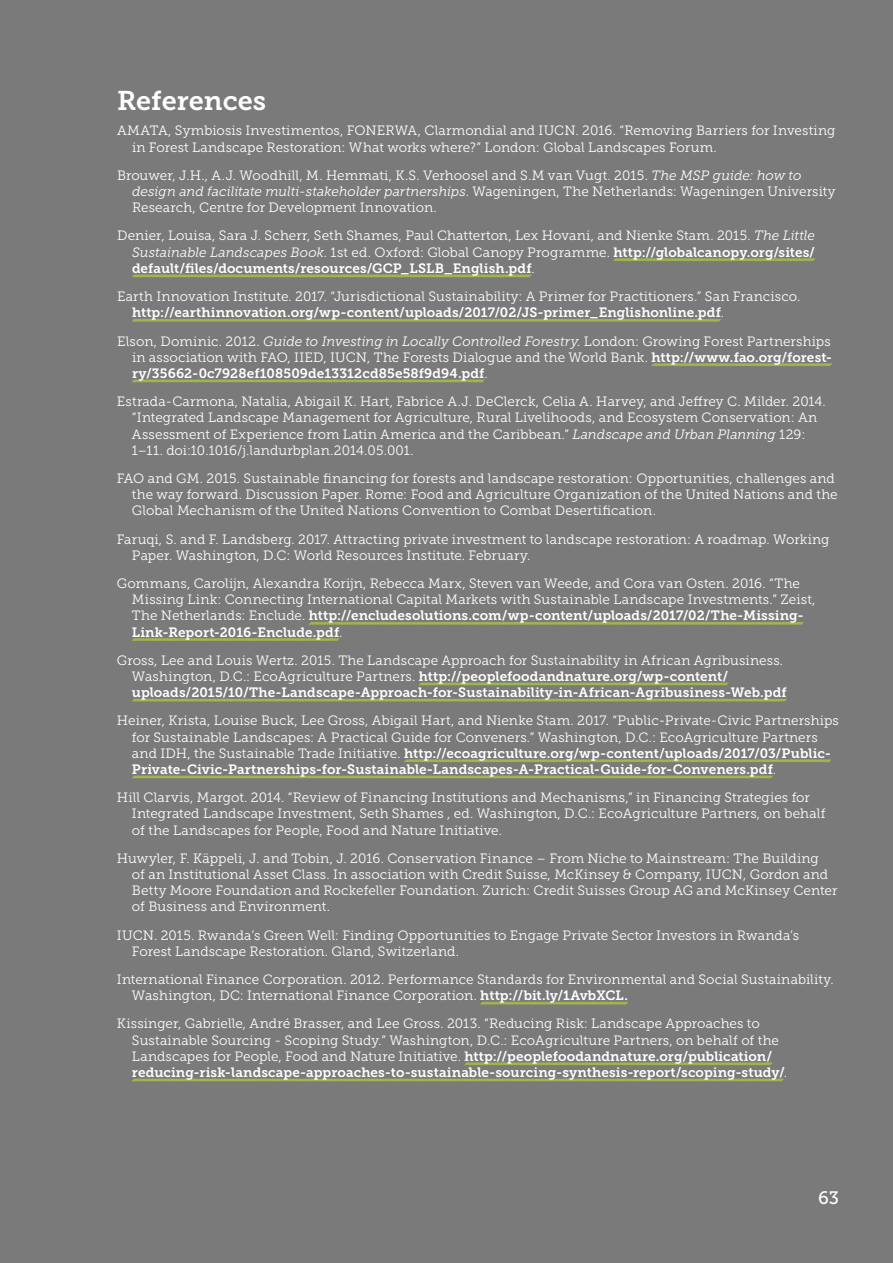
<style>
.page{position:relative;width:893px;height:1263px;background:#7a7a7a}
.page>*{position:absolute;margin:0;border:0;box-sizing:border-box;transform-origin:0 0}
.t1{font:27px "Museo Slab 700";color:#fff}
.t2{font:18px "Museo Slab 500";color:#fff}
.t3{font:13.5px/16.2px "Museo Slab 300";letter-spacing:.01em;color:#fff}
.t4{font:13.5px/16.2px "Museo Slab 700";letter-spacing:.005em;color:#fff}
.s1{font-style:italic}
.s2{font-family:"Museo Slab 700"}
.s3{font-family:"Museo Slab 300"}
</style>
<div class="page">
<svg style="left:613px;top:258px;width:202px;height:3px"></svg>
<svg style="left:132px;top:274px;width:400px;height:4px"></svg>
<svg style="left:132px;top:319px;width:589px;height:3px"></svg>
<svg style="left:651px;top:363px;width:181px;height:3px"></svg>
<svg style="left:132px;top:379px;width:353px;height:4px"></svg>
<svg style="left:309px;top:622px;width:495px;height:3px"></svg>
<svg style="left:132px;top:638px;width:207px;height:3px"></svg>
<svg style="left:419px;top:682px;width:309px;height:4px"></svg>
<svg style="left:132px;top:698px;width:655px;height:4px"></svg>
<svg style="left:404px;top:759px;width:427px;height:3px"></svg>
<svg style="left:132px;top:775px;width:641px;height:4px"></svg>
<svg style="left:480px;top:1001px;width:148px;height:4px"></svg>
<svg style="left:464px;top:1062px;width:309px;height:4px"></svg>
<svg style="left:132px;top:1078px;width:652px;height:4px"></svg>
<h1 class="t1" style="left:117px;top:86px;width:151px">References</h1>
<p class="t3" style="left:132px;top:123px;width:705px;text-indent:-15px">AMATA, Symbiosis Investimentos, FONERWA, Clarmondial and IUCN. 2016. “Removing Barriers for Investing in Forest Landscape Restoration: What works where?” London: Global Landscapes Forum.</p>
<p class="t3" style="left:132px;top:167px;width:705px;text-indent:-15px">Brouwer, J.H., A.J. Woodhill, M. Hemmati, K.S. Verhoosel and S.M van Vugt. 2015. <span class="s1">The MSP guide: how to design and facilitate multi-stakeholder partnerships</span>. Wageningen, The Netherlands: Wageningen University<br>Research, Centre for Development Innovation.</p>
<p class="t3" style="left:117px;top:228px;width:700px;text-align:right">Denier, Louisa, Sara J. Scherr, Seth Shames, Paul Chatterton, Lex Hovani, and Nienke Stam. 2015. <span class="s1">The Little<br>Sustainable Landscapes Book</span>. 1st ed. Oxford: Global Canopy Programme. <span class="s2">http://globalcanopy.org/sites/</span></p>
<p class="t4" style="left:132px;top:260px;width:404px">default/files/documents/resources/GCP_LSLB_English.pdf<span class="s3">.</span></p>
<p class="t3" style="left:117px;top:288px;width:685px">Earth Innovation Institute. 2017. “Jurisdictional Sustainability: A Primer for Practitioners.” San Francisco.</p>
<p class="t4" style="left:132px;top:305px;width:594px">http://earthinnovation.org/wp-content/uploads/2017/02/JS-primer_Englishonline.pdf<span class="s3">.</span></p>
<p class="t3" style="left:117px;top:333px;width:717px;text-align:right">Elson, Dominic. 2012. <span class="s1">Guide to Investing in Locally Controlled Forestry</span>. London: Growing Forest Partnerships in association with FAO, IIED, IUCN, The Forests Dialogue and the World Bank. <span class="s2">http://www.fao.org/forest-</span></p>
<p class="t4" style="left:132px;top:365px;width:357px">ry/35662-0c7928ef108509de13312cd85e58f9d94.pdf<span class="s3">.</span></p>
<p class="t3" style="left:132px;top:393px;width:695px;text-indent:-15px">Estrada-Carmona, Natalia, Abigail K. Hart, Fabrice A.J. DeClerck, Celia A. Harvey, and Jeffrey C. Milder. 2014. “Integrated Landscape Management for Agriculture, Rural Livelihoods, and Ecosystem Conservation: An Assessment of Experience from Latin America and the Caribbean.” <span class="s1">Landscape and Urban Planning</span> 129:<br>1–11. doi:10.1016/j.landurbplan.2014.05.001.</p>
<p class="t3" style="left:132px;top:470px;width:707px;text-indent:-15px">FAO and GM. 2015. Sustainable financing for forests and landscape restoration: Opportunities, challenges and the way forward. Discussion Paper. Rome: Food and Agriculture Organization of the United Nations and the<br>Global Mechanism of the United Nations Convention to Combat Desertification.</p>
<p class="t3" style="left:132px;top:531px;width:699px;text-indent:-15px">Faruqi, S. and F. Landsberg. 2017. Attracting private investment to landscape restoration: A roadmap. Working<br>Paper. Washington, D.C: World Resources Institute. February.</p>
<p class="t3" style="left:132px;top:575px;width:685px;text-indent:-15px">Gommans, Carolijn, Alexandra Korijn, Rebecca Marx, Steven van Weede, and Cora van Osten. 2016. “The<br>Missing Link: Connecting International Capital Markets with Sustainable Landscape Investments.” Zeist,</p>
<p class="t4" style="left:132px;top:608px;width:673px"><span class="s3">The Netherlands: Enclude.</span> http://encludesolutions.com/wp-content/uploads/2017/02/The-Missing-<br>Link-Report-2016-Enclude.pdf<span class="s3">.</span></p>
<p class="t3" style="left:117px;top:652px;width:668px">Gross, Lee and Louis Wertz. 2015. The Landscape Approach for Sustainability in African Agribusiness.</p>
<p class="t4" style="left:132px;top:668px;width:656px"><span class="s3">Washington, D.C.: EcoAgriculture Partners.</span> http://peoplefoodandnature.org/wp-content/ uploads/2015/10/The-Landscape-Approach-for-Sustainability-in-African-Agribusiness-Web.pdf</p>
<p class="t3" style="left:117px;top:713px;width:723px;text-align:center">Heiner, Krista, Louise Buck, Lee Gross, Abigail Hart, and Nienke Stam. 2017. “Public-Private-Civic Partnerships for Sustainable Landscapes: A Practical Guide for Conveners.” Washington, D.C.: EcoAgriculture Partners</p>
<p class="t4" style="left:132px;top:745px;width:701px"><span class="s3">and IDH, the Sustainable Trade Initiative.</span> http://ecoagriculture.org/wp-content/uploads/2017/03/Public-<br>Private-Civic-Partnerships-for-Sustainable-Landscapes-A-Practical-Guide-for-Conveners.pdf<span class="s3">.</span></p>
<p class="t3" style="left:132px;top:789px;width:695px;text-indent:-15px">Hill Clarvis, Margot. 2014. “Review of Financing Institutions and Mechanisms,” in Financing Strategies for<br>Integrated Landscape Investment, Seth Shames , ed. Washington, D.C.: EcoAgriculture Partners, on behalf of the Landscapes for People, Food and Nature Initiative.</p>
<p class="t3" style="left:132px;top:850px;width:707px;text-indent:-15px">Huwyler, F. Käppeli, J. and Tobin, J. 2016. Conservation Finance – From Niche to Mainstream: The Building<br>of an Institutional Asset Class. In association with Credit Suisse, McKinsey &amp; Company, IUCN, Gordon and Betty Moore Foundation and Rockefeller Foundation. Zurich: Credit Suisses Group AG and McKinsey Center of Business and Environment.</p>
<p class="t3" style="left:132px;top:927px;width:669px;text-indent:-15px">IUCN. 2015. Rwanda’s Green Well: Finding Opportunities to Engage Private Sector Investors in Rwanda’s<br>Forest Landscape Restoration. Gland, Switzerland.</p>
<p class="t3" style="left:132px;top:971px;width:703px;text-indent:-15px">International Finance Corporation. 2012. Performance Standards for Environmental and Social Sustainability.<br>Washington, DC: International Finance Corporation. <span class="s2">http://bit.ly/1AvbXCL.</span></p>
<p class="t3" style="left:132px;top:1016px;width:648px;text-indent:-15px">Kissinger, Gabrielle, André Brasser, and Lee Gross. 2013. “Reducing Risk: Landscape Approaches to<br>Sustainable Sourcing - Scoping Study.” Washington, D.C.: EcoAgriculture Partners, on behalf of the<br>Landscapes for People, Food and Nature Initiative. <span class="s2">http://peoplefoodandnature.org/publication/</span></p>
<p class="t4" style="left:132px;top:1064px;width:656px">reducing-risk-landscape-approaches-to-sustainable-sourcing-synthesis-report/scoping-study/<span class="s3">.</span></p>
<h2 class="t2" style="left:818px;top:1188px;width:22px">63</h2>
</div>
